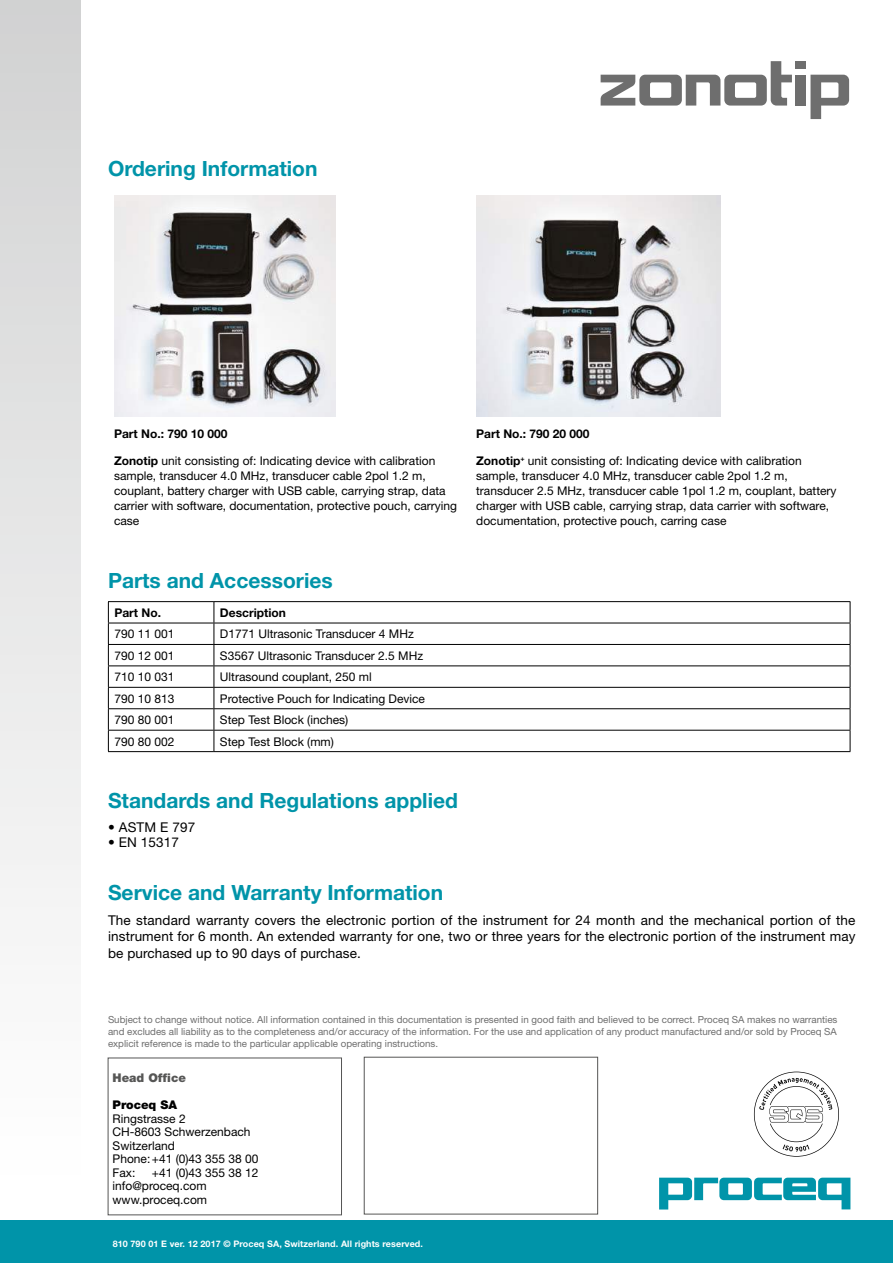
<style>
.page{position:relative;width:893px;height:1263px;background:#fff}
.page>*{position:absolute;margin:0;border:0;box-sizing:border-box;transform-origin:0 0}
.t1{font:700 21px "Helvetica Neue";color:#0094a9}
.t2{font:13.5px/16.5px "Helvetica Neue";letter-spacing:.01em;color:#000;text-align:justify}
.t3{font:12px/15px "Helvetica Neue";color:#000}
.t4{font:700 12px "Helvetica Neue";color:#000}
.t5{font:900 12px "Helvetica Neue";color:#565655}
.t6{font:900 12px "Helvetica Neue";color:#000}
.t7{font:9.75px/12px "Helvetica Neue";color:#6e6e6e;text-align:justify}
.t8{font:700 9px "Helvetica Neue";letter-spacing:.01em;color:#fff}
.s1{font-weight:700}
</style>
<div class="page">
<svg style="left:0;top:0;width:81px;height:907px"></svg>
<div style="left:364px;top:1057px;width:234px;height:157px;border:1px solid #565655"></div>
<svg style="left:754px;top:1071px;width:85px;height:86px"></svg>
<svg style="left:659px;top:1178px;width:191px;height:31px"></svg>
<div style="left:0;top:1220px;width:893px;height:43px;background:#0094a9"></div>
<img style="left:114px;top:196px;width:221px;height:221px">
<img style="left:476px;top:196px;width:244px;height:221px">
<hr style="left:108px;top:601px;width:106px;height:1px;background:#000">
<hr style="left:214px;top:601px;width:636px;height:1px;background:#000">
<hr style="left:108px;top:623px;width:106px;height:1px;background:#000">
<hr style="left:214px;top:623px;width:636px;height:1px;background:#000">
<hr style="left:108px;top:644px;width:106px;height:1px;background:#000">
<hr style="left:214px;top:644px;width:636px;height:1px;background:#000">
<hr style="left:108px;top:665px;width:106px;height:1px;background:#000">
<hr style="left:214px;top:665px;width:636px;height:1px;background:#000">
<hr style="left:108px;top:687px;width:106px;height:1px;background:#000">
<hr style="left:214px;top:687px;width:636px;height:1px;background:#000">
<hr style="left:108px;top:708px;width:106px;height:1px;background:#000">
<hr style="left:214px;top:708px;width:636px;height:1px;background:#000">
<hr style="left:108px;top:730px;width:106px;height:1px;background:#000">
<svg style="left:108px;top:602px;width:1px;height:149px"></svg>
<hr style="left:214px;top:730px;width:636px;height:1px;background:#000">
<svg style="left:214px;top:602px;width:1px;height:149px"></svg>
<svg style="left:850px;top:602px;width:1px;height:149px"></svg>
<hr style="left:108px;top:751px;width:106px;height:1px;background:#000">
<hr style="left:214px;top:751px;width:636px;height:1px;background:#000">
<svg style="left:601px;top:61px;width:191px;height:45px"></svg>
<div style="left:795px;top:75px;width:11px;height:31px;background:#6e6e6e"></div>
<div style="left:795px;top:61px;width:11px;height:8px;background:#6e6e6e"></div>
<svg style="left:810px;top:75px;width:39px;height:44px"></svg>
<h1 class="t1" style="left:108px;top:156px;width:211px">Ordering Information</h1>
<p class="t4" style="left:114px;top:427px;width:115px">Part No.: 790 10 000</p>
<p class="t3" style="left:114px;top:453px;width:345px"><span class="s1">Zonotip</span> unit consisting of: Indicating device with calibration sample, transducer 4.0 MHz, transducer cable 2pol 1.2 m, couplant, battery charger with USB cable, carrying strap, data carrier with software, documentation, protective pouch, carrying case</p>
<h1 class="t1" style="left:108px;top:567px;width:226px">Parts and Accessories</h1>
<p class="t4" style="left:114px;top:605px;width:48px">Part No.</p>
<p class="t4" style="left:220px;top:605px;width:67px">Description</p>
<p class="t3" style="left:114px;top:626px;width:62px">790 11 001</p>
<p class="t3" style="left:220px;top:626px;width:195px">D1771 Ultrasonic Transducer 4 MHz</p>
<p class="t3" style="left:114px;top:648px;width:62px">790 12 001</p>
<p class="t3" style="left:220px;top:648px;width:205px">S3567 Ultrasonic Transducer 2.5 MHz</p>
<p class="t3" style="left:114px;top:669px;width:62px">710 10 031</p>
<p class="t3" style="left:220px;top:669px;width:153px">Ultrasound couplant, 250 ml</p>
<p class="t3" style="left:114px;top:691px;width:62px">790 10 813</p>
<p class="t3" style="left:220px;top:691px;width:207px">Protective Pouch for Indicating Device</p>
<p class="t3" style="left:114px;top:712px;width:62px">790 80 001</p>
<p class="t3" style="left:220px;top:712px;width:130px">Step Test Block (inches)</p>
<p class="t3" style="left:114px;top:734px;width:62px">790 80 002</p>
<p class="t3" style="left:220px;top:734px;width:116px">Step Test Block (mm)</p>
<p class="t4" style="left:476px;top:427px;width:115px">Part No.: 790 20 000</p>
<p class="t3" style="left:476px;top:453px;width:362px"><span class="s1">Zonotip</span><sup>+</sup> unit consisting of: Indicating device with calibration sample, transducer 4.0 MHz, transducer cable 2pol 1.2 m, transducer 2.5 MHz, transducer cable 1pol 1.2 m, couplant, battery charger with USB cable, carrying strap, data carrier with software, documentation, protective pouch, carring case</p>
<h1 class="t1" style="left:108px;top:788px;width:351px">Standards and Regulations applied</h1>
<p class="t2" style="left:108px;top:819px;width:89px">• ASTM E 797</p>
<p class="t2" style="left:108px;top:834px;width:72px">• EN 15317</p>
<h1 class="t1" style="left:108px;top:879px;width:337px">Service and Warranty Information</h1>
<p class="t2" style="left:108px;top:912px;width:749px">The standard warranty covers the electronic portion of the instrument for 24 month and the mechanical portion of the instrument for 6 month. An extended warranty for one, two or three years for the electronic portion of the instrument may be purchased up to 90 days of purchase.</p>
<p class="t7" style="left:108px;top:1014px;width:731px">Subject to change without notice. All information contained in this documentation is presented in good faith and believed to be correct. Proceq SA makes no warranties and excludes all liability as to the completeness and/or accuracy of the information. For the use and application of any product manufactured and/or sold by Proceq SA explicit reference is made to the particular applicable operating instructions.</p>
<p class="t5" style="left:113px;top:1071px;width:75px">Head Office</p>
<p class="t6" style="left:113px;top:1098px;width:66px">Proceq SA</p>
<p class="t3" style="left:113px;top:1112px;width:148px;line-height:13.5px">Ringstrasse 2<br>CH-8603 Schwerzenbach<br>Switzerland<br>Phone:+41 (0)43 355 38 00<br>Fax:</p>
<p class="t3" style="left:113px;top:1166px;width:148px;line-height:13.5px;text-indent:39px">+41 (0)43 355 38 12 info@proceq.com www.proceq.com</p>
<p class="t8" style="left:113px;top:1238px;width:312px">810 790 01 E ver. 12 2017 © Proceq SA, Switzerland. All rights reserved.</p>
</div>
